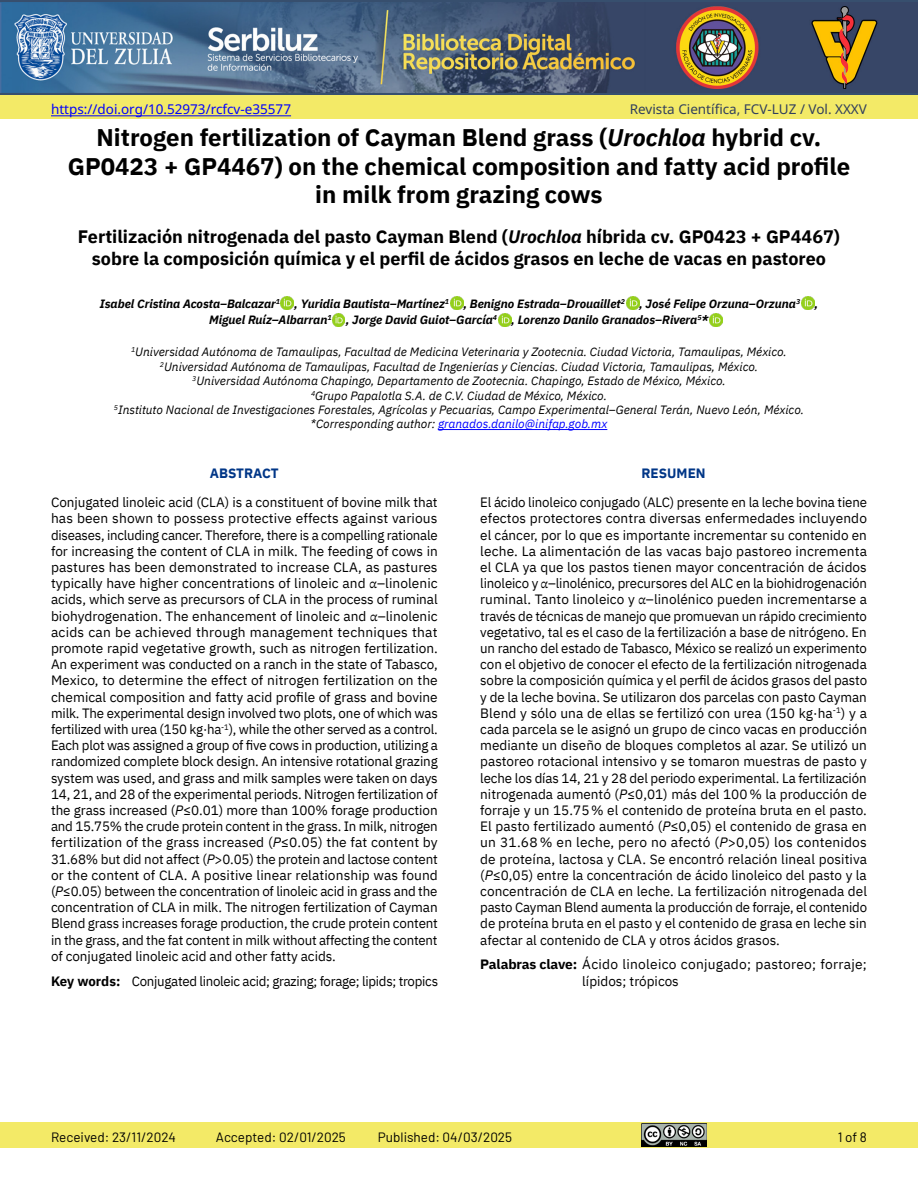
<style>
.page{position:relative;width:918px;height:1188px;background:#fff}
.page>*{position:absolute;margin:0;border:0;box-sizing:border-box;transform-origin:0 0}
.t1{font:700 24px/28.8px "IBM Plex Sans";color:#000;text-align:center}
.t2{font:700 18px/21.6px "IBM Plex Sans";color:#000;text-align:center}
.t3{font:13.5px/16.2px "IBM Plex Sans";letter-spacing:-.005em;color:#000;text-align:justify}
.t4{font:13.5px/16.2px "IBM Plex Sans";letter-spacing:.02em;color:#000}
.t5{font:13.5px "Barlow";color:#000}
.t6{font:13.5px "Noto Sans";color:#00f}
.t7{font:13.5px "Noto Sans";color:#313f5d}
.t8{font:700 13.5px "IBM Plex Sans";color:#003687}
.t9{font:italic 12px/14.4px "IBM Plex Sans";color:#000;text-align:center}
.t10{font:italic 700 12px/16.5px "IBM Plex Sans";color:#000;text-align:center}
.s1{font-style:italic}
.s2{color:#00f}
.s3{font-family:"STIX Two Math"}
.s4{font-weight:700}
</style>
<div class="page">
<div style="left:0;top:1123px;width:918px;height:25px;background:#f3ea67"></div>
<div style="left:0;top:0;width:918px;height:95px;background:linear-gradient(to right,#346995,#3a3e5b)"></div>
<img style="left:0;top:3px;width:879px;height:90px">
<img style="left:641px;top:1124px;width:65px;height:23px">
<div style="left:0;top:95px;width:918px;height:24px;background:#f3ea67"></div>
<hr style="left:51px;top:115px;width:240px;height:1px;background:#00f">
<hr style="left:438px;top:429px;width:169px;height:1px;background:#00f">
<svg style="left:281px;top:296px;width:12px;height:13px"></svg>
<svg style="left:451px;top:296px;width:12px;height:13px"></svg>
<svg style="left:627px;top:296px;width:12px;height:13px"></svg>
<svg style="left:801px;top:296px;width:13px;height:13px"></svg>
<svg style="left:332px;top:313px;width:13px;height:13px"></svg>
<svg style="left:498px;top:313px;width:13px;height:13px"></svg>
<svg style="left:710px;top:313px;width:12px;height:13px"></svg>
<p class="t6" style="left:51px;top:102px;width:242px">https://doi.org/10.52973/rcfcv-e35577</p>
<p class="t7" style="left:630px;top:102px;width:239px">Revista Científica, FCV-LUZ / Vol. XXXV</p>
<h1 class="t1" style="left:68px;top:121px;width:784px">Nitrogen fertilization of Cayman Blend grass (<span class="s1">Urochloa</span> hybrid cv.<br>GP0423 + GP4467) on the chemical composition and fatty acid profile in milk from grazing cows</h1>
<h2 class="t2" style="left:78px;top:224px;width:764px">Fertilización nitrogenada del pasto Cayman Blend (<span class="s1">Urochloa</span> híbrida cv. GP0423 + GP4467) sobre la composición química y el perfil de ácidos grasos en leche de vacas en pastoreo</h2>
<p class="t10" style="left:100px;top:294px;width:720px">Isabel Cristina Acosta–Balcazar<sup>1</sup> , Yuridia Bautista–Martínez<sup>1</sup> , Benigno Estrada–Drouaillet<sup>2</sup> , José Felipe Orzuna–Orzuna<sup>3</sup> ,<br>Miguel Ruíz–Albarran<sup>1</sup> , Jorge David Guiot–García<sup>4</sup> , Lorenzo Danilo Granados–Rivera<sup>5</sup>*</p>
<p class="t9" style="left:114px;top:344px;width:692px"><sup>1</sup>Universidad Autónoma de Tamaulipas, Facultad de Medicina Veterinaria y Zootecnia. Ciudad Victoria, Tamaulipas, México.<br><sup>2</sup>Universidad Autónoma de Tamaulipas, Facultad de Ingenierías y Ciencias. Ciudad Victoria, Tamaulipas, México.<br><sup>3</sup>Universidad Autónoma Chapingo, Departamento de Zootecnia. Chapingo, Estado de México, México.<br><sup>4</sup>Grupo Papalotla S.A. de C.V. Ciudad de México, México.<br><sup>5</sup>Instituto Nacional de Investigaciones Forestales, Agrícolas y Pecuarias, Campo Experimental–General Terán, Nuevo León, México. *Corresponding author: <span class="s2">granados.danilo@inifap.gob.mx</span></p>
<p class="t8" style="left:210px;top:463px;width:70px">ABSTRACT</p>
<p class="t3" style="left:51px;top:493px;width:388px">Conjugated linoleic acid (CLA) is a constituent of bovine milk that has been shown to possess protective effects against various diseases, including cancer. Therefore, there is a compelling rationale for increasing the content of CLA in milk. The feeding of cows in pastures has been demonstrated to increase CLA, as pastures typically have higher concentrations of linoleic and <span class="s3">α</span>–linolenic acids, which serve as precursors of CLA in the process of ruminal biohydrogenation. The enhancement of linoleic and <span class="s3">α</span>–linolenic acids can be achieved through management techniques that promote rapid vegetative growth, such as nitrogen fertilization.<br>An experiment was conducted on a ranch in the state of Tabasco, Mexico, to determine the effect of nitrogen fertilization on the chemical composition and fatty acid profile of grass and bovine milk. The experimental design involved two plots, one of which was fertilized with urea (150 kg·ha<sup>-1</sup>), while the other served as a control.<br>Each plot was assigned a group of five cows in production, utilizing a randomized complete block design. An intensive rotational grazing system was used, and grass and milk samples were taken on days 14, 21, and 28 of the experimental periods. Nitrogen fertilization of the grass increased (<span class="s1">P</span>≤0.01) more than 100% forage production and 15.75% the crude protein content in the grass. In milk, nitrogen fertilization of the grass increased (<span class="s1">P</span>≤0.05) the fat content by 31.68% but did not affect (<span class="s1">P</span>&gt;0.05) the protein and lactose content or the content of CLA. A positive linear relationship was found (<span class="s1">P</span>≤0.05) between the concentration of linoleic acid in grass and the concentration of CLA in milk. The nitrogen fertilization of Cayman Blend grass increases forage production, the crude protein content in the grass, and the fat content in milk without affecting the content of conjugated linoleic acid and other fatty acids.</p>
<p class="t3" style="left:51px;top:972px;width:389px"><span class="s4">Key words:</span> Conjugated linoleic acid; grazing; forage; lipids; tropics</p>
<p class="t8" style="left:642px;top:463px;width:66px">RESUMEN</p>
<p class="t3" style="left:480px;top:493px;width:388px">El ácido linoleico conjugado (ALC) presente en la leche bovina tiene efectos protectores contra diversas enfermedades incluyendo el cáncer, por lo que es importante incrementar su contenido en leche. La alimentación de las vacas bajo pastoreo incrementa el CLA ya que los pastos tienen mayor concentración de ácidos linoleico y <span class="s3">α</span>–linolénico, precursores del ALC en la biohidrogenación ruminal. Tanto linoleico y <span class="s3">α</span>–linolénico pueden incrementarse a través de técnicas de manejo que promuevan un rápido crecimiento vegetativo, tal es el caso de la fertilización a base de nitrógeno. En un rancho del estado de Tabasco, México se realizó un experimento con el objetivo de conocer el efecto de la fertilización nitrogenada sobre la composición química y el perfil de ácidos grasos del pasto y de la leche bovina. Se utilizaron dos parcelas con pasto Cayman Blend y sólo una de ellas se fertilizó con urea (150 kg·ha<sup>-1</sup>) y a cada parcela se le asignó un grupo de cinco vacas en producción mediante un diseño de bloques completos al azar. Se utilizó un pastoreo rotacional intensivo y se tomaron muestras de pasto y leche los días 14, 21 y 28 del periodo experimental. La fertilización nitrogenada aumentó (<span class="s1">P</span>≤0,01) más del 100% la producción de forraje y un 15.75% el contenido de proteína bruta en el pasto.<br>El pasto fertilizado aumentó (<span class="s1">P</span>≤0,05) el contenido de grasa en un 31.68 % en leche, pero no afectó (<span class="s1">P</span>&gt;0,05) los contenidos de proteína, lactosa y CLA. Se encontró relación lineal positiva (<span class="s1">P</span>≤0,05) entre la concentración de ácido linoleico del pasto y la concentración de CLA en leche. La fertilización nitrogenada del pasto Cayman Blend aumenta la producción de forraje, el contenido de proteína bruta en el pasto y el contenido de grasa en leche sin afectar al contenido de CLA y otros ácidos grasos.</p>
<p class="t4" style="left:582px;top:955px;width:286px;text-indent:-102px"><span class="s4">Palabras clave:</span> Ácido linoleico conjugado; pastoreo; forraje; lípidos; trópicos</p>
<p class="t5" style="left:51px;top:1127px;width:126px">Received: 23/11/2024</p>
<p class="t5" style="left:216px;top:1127px;width:131px">Accepted: 02/01/2025</p>
<p class="t5" style="left:378px;top:1127px;width:136px">Published: 04/03/2025</p>
<p class="t5" style="left:838px;top:1127px;width:31px">1 of 8</p>
</div>
